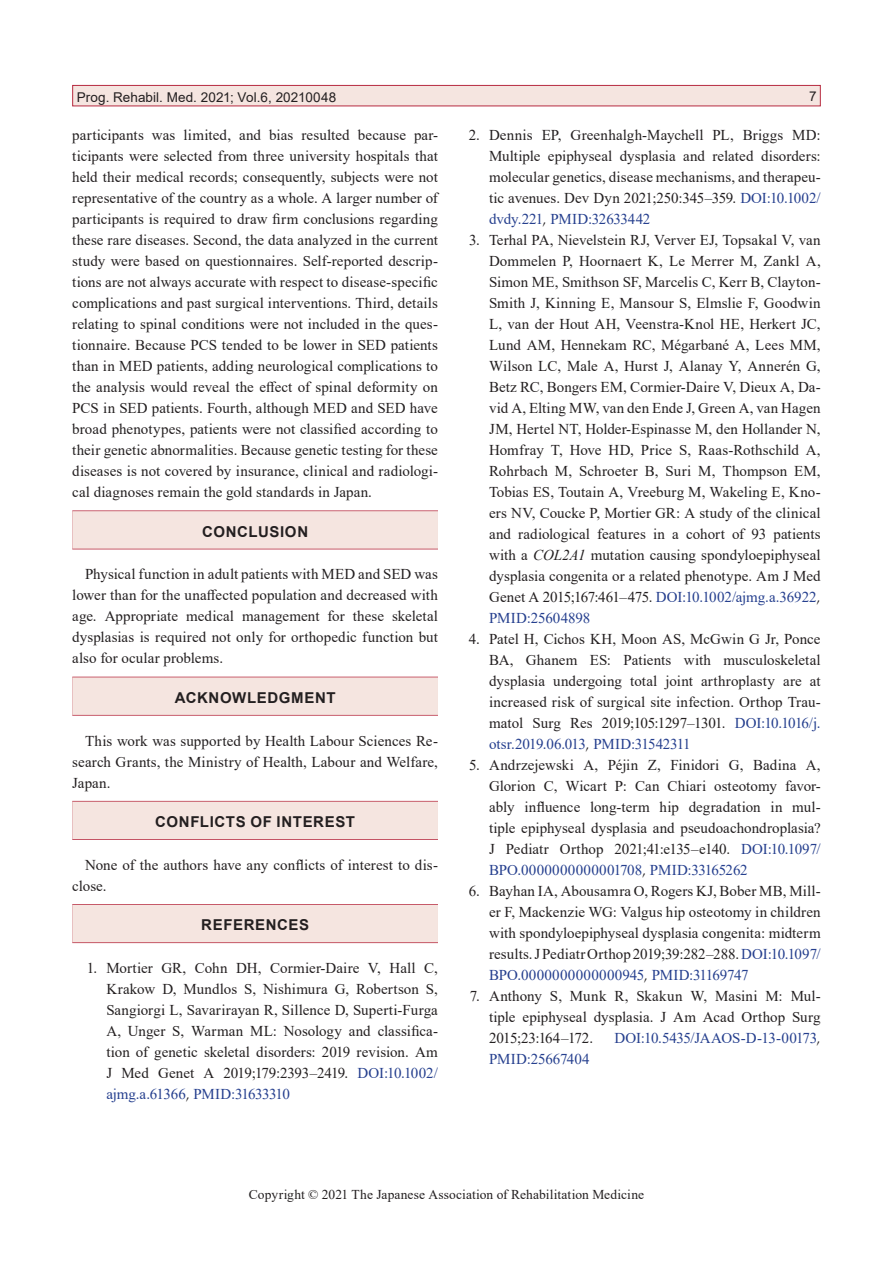
<style>
.page{position:relative;width:893px;height:1263px;background:#fff}
.page>*{position:absolute;margin:0;border:0;box-sizing:border-box;transform-origin:0 0}
.t1{font:15px/21px "Times New Roman";color:#231f20;text-align:justify}
.t2{font:700 15px "Arial";letter-spacing:.04em;color:#231f20}
.t3{font:15px "Times New Roman";letter-spacing:-.035em;color:#253f8e}
.t4{font:15px "Times New Roman";letter-spacing:-.015em;color:#253f8e}
.t5{font:13.5px "Times New Roman";letter-spacing:.005em;color:#231f20}
.t6{font:13.5px "Arial";letter-spacing:.01em;color:#231f20}
.s1{color:#253f8e}
.s2{font-family:"Optima LT Std"}
.s3{font-style:italic}
.s4{font-family:"Optima LT Std";color:#231f20}
</style>
<div class="page">
<div style="left:72px;top:510px;width:366px;height:39px;background:#d68894"></div>
<div style="left:72px;top:511px;width:366px;height:38px;background:#f5e5e0"></div>
<div style="left:72px;top:677px;width:366px;height:39px;background:#ce707e"></div>
<div style="left:72px;top:677px;width:366px;height:38px;background:#f5e5e0"></div>
<svg style="left:72px;top:801px;width:366px;height:39px"></svg>
<div style="left:72px;top:802px;width:366px;height:37px;background:#f5e5e0"></div>
<svg style="left:72px;top:904px;width:366px;height:39px"></svg>
<div style="left:72px;top:905px;width:366px;height:37px;background:#f5e5e0"></div>
<div style="left:72px;top:85px;width:749px;height:21px;background:#f5e5e0;border:1px solid #b72b40"></div>
<p class="t6" style="left:77px;top:88px;width:261px">Prog. Rehabil. Med. 2021; Vol.6, 20210048</p>
<p class="t6" style="left:809px;top:87px;width:9px">7</p>
<p class="t1" style="left:72px;top:124px;width:367px">participants was limited, and bias resulted because par&shy;ticipants were selected from three university hospitals that held their medical records; consequently, subjects were not representative of the country as a whole. A larger number of participants is required to draw firm conclusions regarding these rare diseases. Second, the data analyzed in the current study were based on questionnaires. Self-reported descrip&shy;tions are not always accurate with respect to disease-specific complications and past surgical interventions. Third, details relating to spinal conditions were not included in the ques&shy;tionnaire. Because PCS tended to be lower in SED patients than in MED patients, adding neurological complications to the analysis would reveal the effect of spinal deformity on PCS in SED patients. Fourth, although MED and SED have broad phenotypes, patients were not classified according to their genetic abnormalities. Because genetic testing for these diseases is not covered by insurance, clinical and radiologi&shy;cal diagnoses remain the gold standards in Japan.</p>
<p class="t2" style="left:202px;top:521px;width:108px">CONCLUSION</p>
<p class="t1" style="left:72px;top:563px;width:367px;text-indent:13px">Physical function in adult patients with MED and SED was lower than for the unaffected population and decreased with age. Appropriate medical management for these skeletal dysplasias is required not only for orthopedic function but also for ocular problems.</p>
<p class="t2" style="left:175px;top:687px;width:162px">ACKNOWLEDGMENT</p>
<p class="t1" style="left:72px;top:729px;width:367px;text-indent:13px">This work was supported by Health Labour Sciences Re&shy;search Grants, the Ministry of Health, Labour and Welfare, Japan.</p>
<p class="t2" style="left:155px;top:811px;width:201px">CONFLICTS OF INTEREST</p>
<p class="t1" style="left:72px;top:854px;width:367px;text-indent:13px">None of the authors have any conflicts of interest to dis&shy;close.</p>
<p class="t2" style="left:201px;top:914px;width:109px">REFERENCES</p>
<p class="t1" style="left:106px;top:957px;width:333px;text-indent:-20px">1. Mortier GR, Cohn DH, Cormier-Daire V, Hall C, Krakow D, Mundlos S, Nishimura G, Robertson S, Sangiorgi L, Savarirayan R, Sillence D, Superti-Furga A, Unger S, Warman ML: Nosology and classifica&shy;tion of genetic skeletal disorders: 2019 revision. Am J Med Genet A 2019;179:2393–2419. <span class="s1">DOI:10.1002/ ajmg.a.61366</span><span class="s2">,</span> <span class="s1">PMID:31633310</span></p>
<p class="t1" style="left:489px;top:124px;width:333px;text-indent:-20px">2. Dennis EP, Greenhalgh-Maychell PL, Briggs MD:<br>Multiple epiphyseal dysplasia and related disorders: molecular genetics, disease mechanisms, and therapeu&shy;tic avenues. Dev Dyn 2021;250:345–359. <span class="s1">DOI:10.1002/ dvdy.221</span><span class="s2">,</span> <span class="s1">PMID:32633442</span></p>
<p class="t1" style="left:489px;top:229px;width:333px;text-indent:-20px">3. Terhal PA, Nievelstein RJ, Verver EJ, Topsakal V, van Dommelen P, Hoornaert K, Le Merrer M, Zankl A, Simon ME, Smithson SF, Marcelis C, Kerr B, Clayton-Smith J, Kinning E, Mansour S, Elmslie F, Goodwin L, van der Hout AH, Veenstra-Knol HE, Herkert JC, Lund AM, Hennekam RC, Mégarbané A, Lees MM, Wilson LC, Male A, Hurst J, Alanay Y, Annerén G, Betz RC, Bongers EM, Cormier-Daire V, Dieux A, Da&shy;vid A, Elting MW, van den Ende J, Green A, van Hagen JM, Hertel NT, Holder-Espinasse M, den Hollander N, Homfray T, Hove HD, Price S, Raas-Rothschild A, Rohrbach M, Schroeter B, Suri M, Thompson EM, Tobias ES, Toutain A, Vreeburg M, Wakeling E, Kno&shy;ers NV, Coucke P, Mortier GR: A study of the clinical and radiological features in a cohort of 93 patients with a <span class="s3">COL2A1</span> mutation causing spondyloepiphyseal dysplasia congenita or a related phenotype. Am J Med Genet A 2015;167:461–475. <span class="s1">DOI:10.1002/ajmg.a.36922</span><span class="s2">, </span><span class="s1">PMID:25604898</span></p>
<p class="t1" style="left:489px;top:628px;width:333px;text-indent:-20px">4. Patel H, Cichos KH, Moon AS, McGwin G Jr, Ponce BA, Ghanem ES: Patients with musculoskeletal dysplasia undergoing total joint arthroplasty are at increased risk of surgical site infection. Orthop Trau&shy;matol Surg Res 2019;105:1297–1301. <span class="s1">DOI:10.1016/j. otsr.2019.06.013</span><span class="s2">,</span> <span class="s1">PMID:31542311</span></p>
<p class="t1" style="left:489px;top:754px;width:333px;text-indent:-20px">5. Andrzejewski A, Péjin Z, Finidori G, Badina A, Glorion C, Wicart P: Can Chiari osteotomy favor&shy;ably influence long-term hip degradation in mul&shy;tiple epiphyseal dysplasia and pseudoachondroplasia?<br>J Pediatr Orthop 2021;41:e135–e140. <span class="s1">DOI:10.1097/ BPO.0000000000001708</span><span class="s2">,</span> <span class="s1">PMID:33165262</span></p>
<p class="t1" style="left:489px;top:880px;width:333px;text-indent:-20px">6. Bayhan IA, Abousamra O, Rogers KJ, Bober MB, Mill&shy;er F, Mackenzie WG: Valgus hip osteotomy in children with spondyloepiphyseal dysplasia congenita: midterm results. J Pediatr Orthop 2019;39:282–288. <span class="s1">DOI:10.1097/ BPO.0000000000000945</span><span class="s2">,</span> <span class="s1">PMID:31169747</span></p>
<p class="t1" style="left:489px;top:985px;width:333px;text-indent:-19px">7. Anthony S, Munk R, Skakun W, Masini M: Mul&shy;tiple epiphyseal dysplasia. J Am Acad Orthop Surg 2015;23:164–172.</p>
<p class="t3" style="left:615px;top:1027px;width:208px">DOI:10.5435/JAAOS-D-13-00173<span class="s4">,</span></p>
<p class="t4" style="left:489px;top:1048px;width:102px">PMID:25667404</p>
<p class="t5" style="left:249px;top:1185px;width:397px">Copyright © 2021 The Japanese Association of Rehabilitation Medicine</p>
</div>
